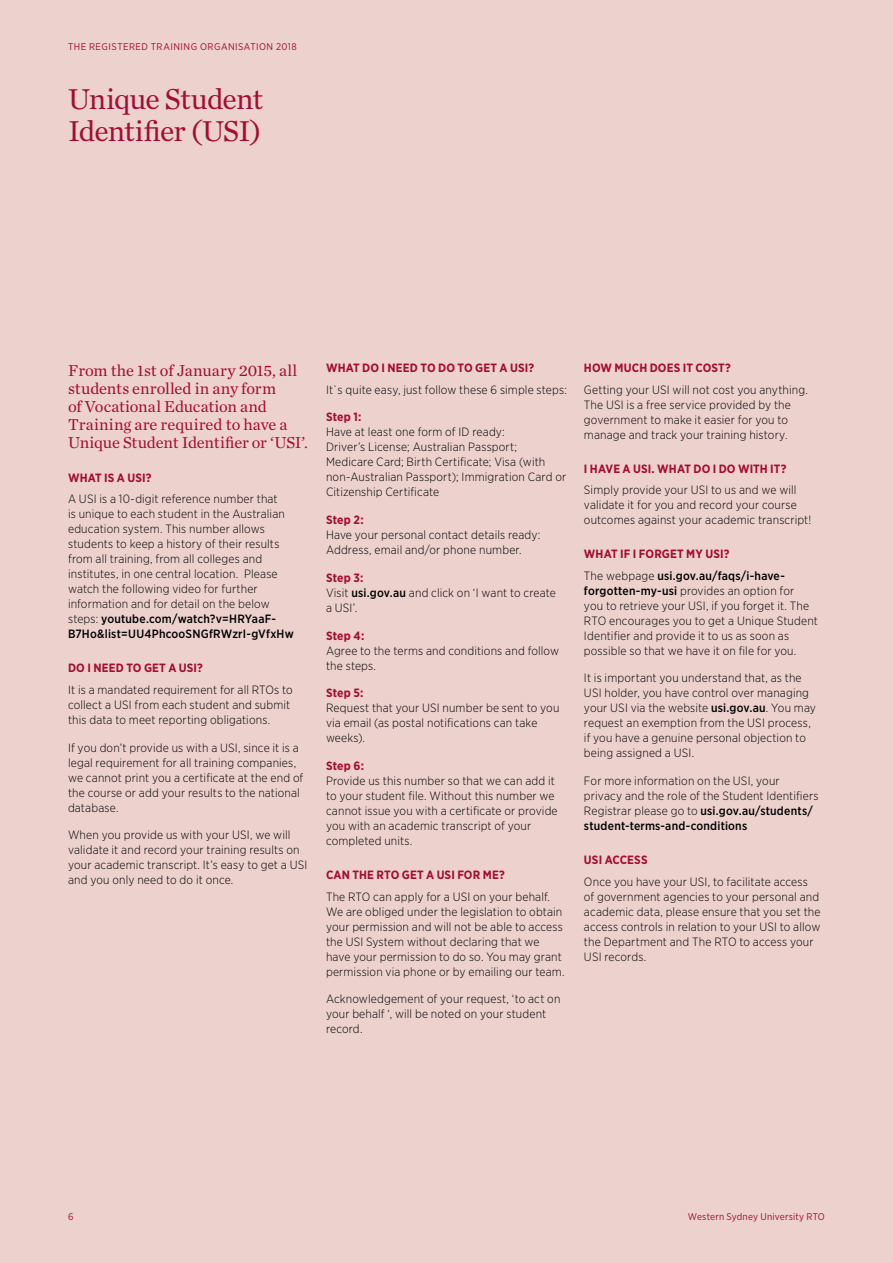
<style>
.page{position:relative;width:893px;height:1263px;background:#ecd1cd}
.page>*{position:absolute;margin:0;border:0;box-sizing:border-box;transform-origin:0 0}
.t1{font:30px/31.5px "Chronicle Text G1";letter-spacing:-.03em;color:#a30c33}
.t2{font:16.5px/18px "Chronicle Text G1";color:#a30c33}
.t3{font:300 12px/15px "Gotham Narrow";letter-spacing:.015em;color:#000}
.t4{font:700 12px "Gotham Narrow";letter-spacing:.01em;color:#a30c33}
.t5{font:500 12px/21.5px "Gotham Narrow";letter-spacing:.02em;color:#000}
.t6{font:9.75px "Gotham Narrow";letter-spacing:.045em;color:#a30c33}
.t7{font:9.75px "Gotham Narrow";letter-spacing:.02em;color:#a30c33}
.s1{font-weight:500}
.s2{font-weight:700;color:#a30c33}
.s3{font-weight:300}
</style>
<div class="page">
<p class="t6" style="left:68px;top:41px;width:230px">THE REGISTERED TRAINING ORGANISATION 2018</p>
<h1 class="t1" style="left:68px;top:82px;width:197px">Unique Student<br>Identifier (USI)</h1>
<h2 class="t2" style="left:68px;top:360px;width:242px">From the 1st of January 2015, all students enrolled in any form<br>of Vocational Education and<br>Training are required to have a<br>Unique Student Identifier or ‘USI’.</h2>
<p class="t4" style="left:68px;top:470px;width:85px">WHAT IS A USI?</p>
<p class="t3" style="left:68px;top:491px;width:227px">A USI is a 10-digit reference number that<br>is unique to each student in the Australian education system. This number allows students to keep a history of their results from all training, from all colleges and institutes, in one central location. Please watch the following video for further information and for detail on the below steps: <span class="s1">youtube.com/watch?v=HRYaaF-B7Ho&amp;list=UU4PhcooSNGfRWzrI-gVfxHw</span></p>
<p class="t4" style="left:68px;top:660px;width:136px">DO I NEED TO GET A USI?</p>
<p class="t3" style="left:68px;top:682px;width:226px">It is a mandated requirement for all RTOs to collect a USI from each student and submit this data to meet reporting obligations.</p>
<p class="t3" style="left:68px;top:739px;width:237px">If you don’t provide us with a USI, since it is a legal requirement for all training companies, we cannot print you a certificate at the end of the course or add your results to the national database.</p>
<p class="t3" style="left:68px;top:827px;width:241px">When you provide us with your USI, we will validate it and record your training results on your academic transcript. It’s easy to get a USI and you only need to do it once.</p>
<p class="t4" style="left:326px;top:360px;width:210px">WHAT DO I NEED TO DO TO GET A USI?</p>
<p class="t3" style="left:326px;top:381px;width:242px">It`s quite easy, just follow these 6 simple steps:</p>
<p class="t4" style="left:326px;top:409px;width:37px">Step 1:</p>
<p class="t3" style="left:326px;top:424px;width:242px">Have at least one form of ID ready:<br>Driver’s License; Australian Passport; Medicare Card; Birth Certificate; Visa (with non-Australian Passport); Immigration Card or Citizenship Certificate</p>
<p class="t4" style="left:326px;top:512px;width:39px">Step 2:</p>
<p class="t3" style="left:326px;top:527px;width:216px">Have your personal contact details ready:<br>Address, email and/or phone number.</p>
<p class="t3" style="left:326px;top:570px;width:231px"><span class="s2">Step 3:<br></span>Visit <span class="s1">usi.gov.au</span> and click on ‘I want to create a USI’.</p>
<p class="t4" style="left:326px;top:628px;width:40px">Step 4:</p>
<p class="t3" style="left:326px;top:642px;width:235px">Agree to the terms and conditions and follow the steps.</p>
<p class="t4" style="left:326px;top:685px;width:39px">Step 5:</p>
<p class="t3" style="left:326px;top:700px;width:235px">Request that your USI number be sent to you via email (as postal notifications can take weeks).</p>
<p class="t4" style="left:326px;top:758px;width:40px">Step 6:</p>
<p class="t3" style="left:326px;top:773px;width:233px">Provide us this number so that we can add it to your student file. Without this number we cannot issue you with a certificate or provide you with an academic transcript of your completed units.</p>
<p class="t4" style="left:326px;top:867px;width:180px">CAN THE RTO GET A USI FOR ME?</p>
<p class="t3" style="left:326px;top:889px;width:240px">The RTO can apply for a USI on your behalf.<br>We are obliged under the legislation to obtain your permission and will not be able to access the USI System without declaring that we have your permission to do so. You may grant permission via phone or by emailing our team.</p>
<p class="t3" style="left:326px;top:991px;width:236px">Acknowledgement of your request, ‘to act on your behalf ‘, will be noted on your student record.</p>
<p class="t4" style="left:584px;top:360px;width:148px">HOW MUCH DOES IT COST?</p>
<p class="t3" style="left:584px;top:381px;width:225px">Getting your USI will not cost you anything.<br>The USI is a free service provided by the government to make it easier for you to manage and track your training history.</p>
<p class="t4" style="left:584px;top:461px;width:204px">I HAVE A USI. WHAT DO I DO WITH IT?</p>
<p class="t3" style="left:584px;top:482px;width:229px">Simply provide your USI to us and we will validate it for you and record your course outcomes against your academic transcript!</p>
<p class="t5" style="left:584px;top:543px;width:202px"><span class="s2">WHAT IF I FORGET MY USI?<br></span><span class="s3">The webpage</span> usi.gov.au/faqs/i-have-</p>
<p class="t3" style="left:584px;top:582px;width:235px"><span class="s1">forgotten-my-usi</span> provides an option for<br>you to retrieve your USI, if you forget it. The RTO encourages you to get a Unique Student Identifier and provide it to us as soon as possible so that we have it on file for you.</p>
<p class="t3" style="left:584px;top:670px;width:234px">It is important you understand that, as the USI holder, you have control over managing your USI via the website <span class="s1">usi.gov.au</span>. You may request an exemption from the USI process, if you have a genuine personal objection to being assigned a USI.</p>
<p class="t3" style="left:584px;top:773px;width:236px">For more information on the USI, your privacy and the role of the Student Identifiers Registrar please go to <span class="s1">usi.gov.au/students/ student-terms-and-conditions</span></p>
<p class="t4" style="left:584px;top:852px;width:65px">USI ACCESS</p>
<p class="t3" style="left:584px;top:874px;width:238px">Once you have your USI, to facilitate access of government agencies to your personal and academic data, please ensure that you set the access controls in relation to your USI to allow the Department and The RTO to access your USI records.</p>
<p class="t6" style="left:68px;top:1211px;width:7px">6</p>
<p class="t7" style="left:688px;top:1211px;width:139px">Western Sydney University RTO</p>
</div>
